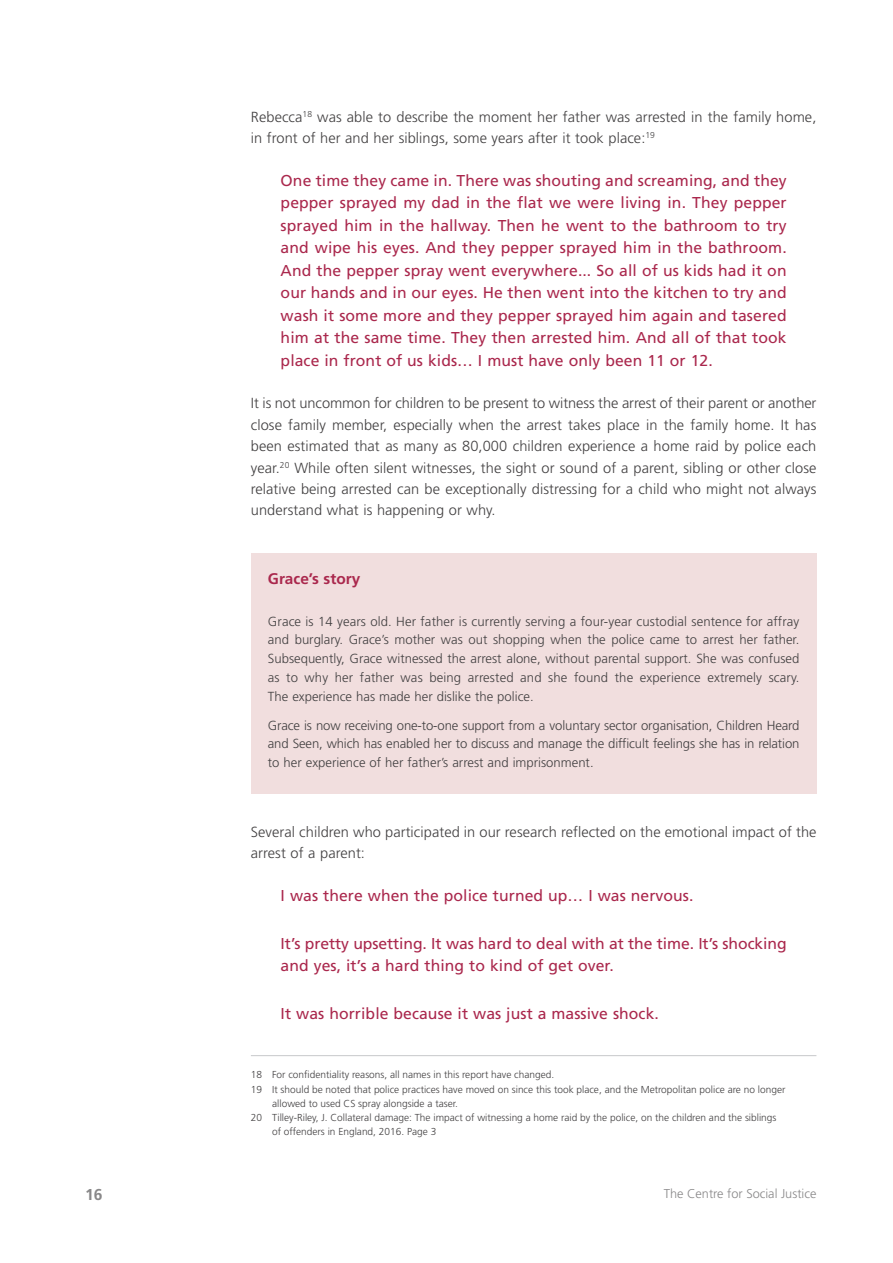
<style>
.page{position:relative;width:893px;height:1263px;background:#fff}
.page>*{position:absolute;margin:0;border:0;box-sizing:border-box;transform-origin:0 0}
.t1{font:15.75px/22.5px "Frutiger LT Std";letter-spacing:.005em;color:#aa284d;text-align:justify}
.t2{font:700 15.75px "Frutiger LT Std";color:#898889}
.t3{font:700 15.3px "Frutiger LT Std";color:#aa284d}
.t4{font:300 14.7px/21.5px "Frutiger LT Std";letter-spacing:.005em;color:#424041}
.t5{font:300 13.2px/18.8px "Frutiger LT Std";color:#424041;text-align:justify}
.t6{font:300 12.75px "Frutiger LT Std";color:#898889}
.t7{font:300 10.2px "Frutiger LT Std";color:#424041}
</style>
<div class="page">
<div style="left:251px;top:553px;width:565px;height:52px;background:#f1dede"></div>
<div style="left:251px;top:592px;width:565px;height:129px;background:#f1dede"></div>
<div style="left:251px;top:696px;width:565px;height:98px;background:#f1dede"></div>
<hr style="left:251px;top:1055px;width:565px;height:1px;background:#c7c8ca">
<p class="t4" style="left:251px;top:106px;width:567px">Rebecca<sup>18</sup> was able to describe the moment her father was arrested in the family home, in front of her and her siblings, some years after it took place:<sup>19</sup></p>
<p class="t1" style="left:281px;top:169px;width:508px">One time they came in. There was shouting and screaming, and they pepper sprayed my dad in the flat we were living in. They pepper sprayed him in the hallway. Then he went to the bathroom to try and wipe his eyes. And they pepper sprayed him in the bathroom.<br>And the pepper spray went everywhere... So all of us kids had it on our hands and in our eyes. He then went into the kitchen to try and wash it some more and they pepper sprayed him again and tasered him at the same time. They then arrested him. And all of that took place in front of us kids… I must have only been 11 or 12.</p>
<p class="t4" style="left:251px;top:393px;width:567px;text-align:justify">It is not uncommon for children to be present to witness the arrest of their parent or another close family member, especially when the arrest takes place in the family home. It has been estimated that as many as 80,000 children experience a home raid by police each year.<sup>20</sup> While often silent witnesses, the sight or sound of a parent, sibling or other close relative being arrested can be exceptionally distressing for a child who might not always understand what is happening or why.</p>
<p class="t3" style="left:268px;top:570px;width:94px">Grace’s story</p>
<p class="t5" style="left:268px;top:612px;width:533px">Grace is 14 years old. Her father is currently serving a four-year custodial sentence for affray and burglary. Grace’s mother was out shopping when the police came to arrest her father.<br>Subsequently, Grace witnessed the arrest alone, without parental support. She was confused as to why her father was being arrested and she found the experience extremely scary.<br>The experience has made her dislike the police.</p>
<p class="t5" style="left:268px;top:716px;width:533px">Grace is now receiving one-to-one support from a voluntary sector organisation, Children Heard and Seen, which has enabled her to discuss and manage the difficult feelings she has in relation to her experience of her father’s arrest and imprisonment.</p>
<p class="t4" style="left:251px;top:821px;width:567px">Several children who participated in our research reflected on the emotional impact of the arrest of a parent:</p>
<p class="t1" style="left:281px;top:884px;width:414px">I was there when the police turned up… I was nervous.</p>
<p class="t1" style="left:281px;top:932px;width:508px">It’s pretty upsetting. It was hard to deal with at the time. It’s shocking and yes, it’s a hard thing to kind of get over.</p>
<p class="t1" style="left:281px;top:1003px;width:380px">It was horrible because it was just a massive shock.</p>
<p class="t7" style="left:251px;top:1069px;width:305px">18 For confidentiality reasons, all names in this report have changed.</p>
<p class="t7" style="left:251px;top:1083px;width:536px">19 It should be noted that police practices have moved on since this took place, and the Metropolitan police are no longer</p>
<p class="t7" style="left:272px;top:1097px;width:187px">allowed to used CS spray alongside a taser.</p>
<p class="t7" style="left:251px;top:1112px;width:527px">20 Tilley-Riley, J. Collateral damage: The impact of witnessing a home raid by the police, on the children and the siblings</p>
<p class="t7" style="left:272px;top:1126px;width:166px">of offenders in England, 2016. Page 3</p>
<p class="t2" style="left:85px;top:1186px;width:19px">16</p>
<p class="t6" style="left:664px;top:1186px;width:154px">The Centre for Social Justice</p>
</div>
